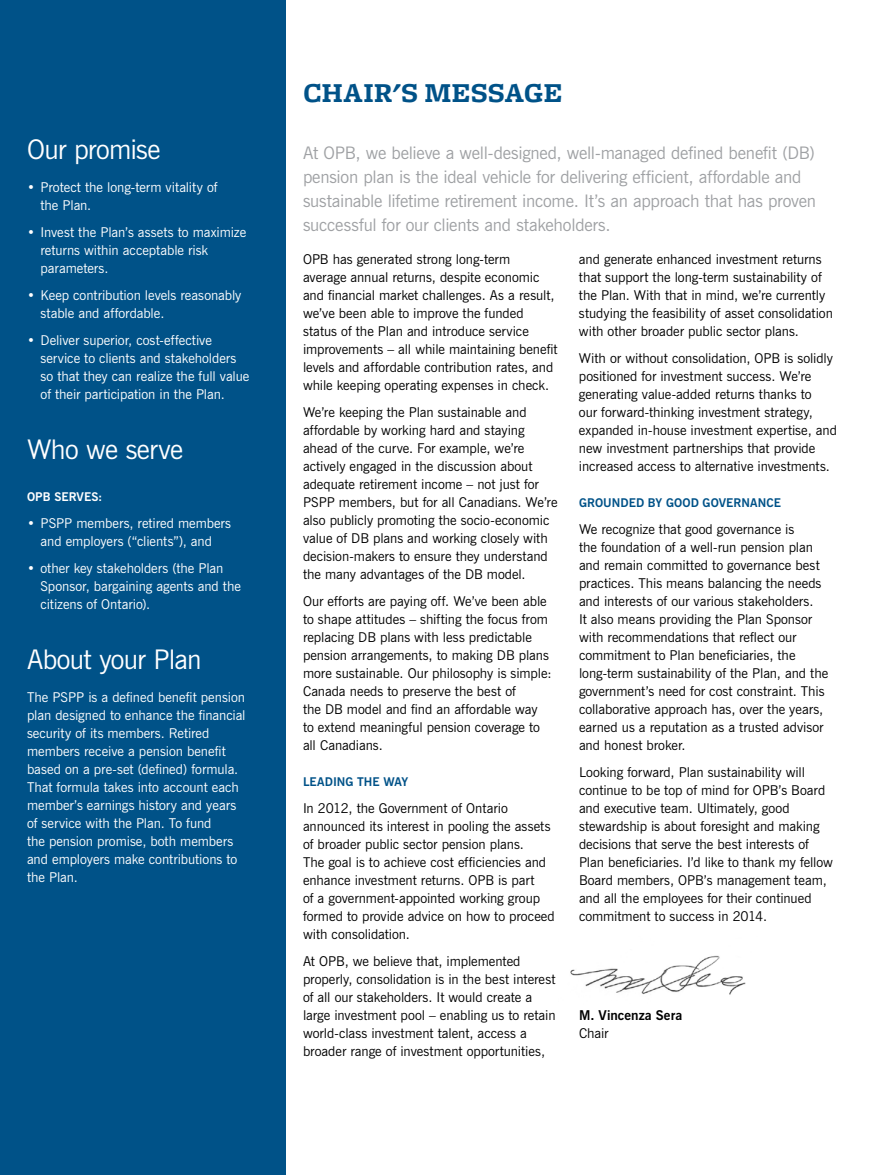
<style>
.page{position:relative;width:891px;height:1175px;background:#fff}
.page>*{position:absolute;margin:0;border:0;box-sizing:border-box;transform-origin:0 0}
.t1{font:700 28.5px "Freight Micro";letter-spacing:.005em;color:#005288}
.t2{font:27px "News Gothic BT";letter-spacing:-.025em;color:#fff}
.t3{font:17.25px/24px "News Gothic BT";letter-spacing:-.015em;color:#9fa1a4}
.t4{font:13.5px/18px "News Gothic BT";letter-spacing:-.005em;color:#000}
.t5{font:13.5px/18px "News Gothic BT";color:#fff}
.t6{font:700 13.5px "News Gothic BT";color:#000}
.t7{font:700 12px "News Gothic BT";letter-spacing:.005em;color:#005288}
.t8{font:700 12px "News Gothic BT";letter-spacing:.005em;color:#fff}
</style>
<div class="page">
<div style="left:0;top:0;width:285px;height:1174px;background:#005288"></div>
<img style="left:570px;top:955px;width:176px;height:40px">
<h2 class="t2" style="left:27px;top:133px;width:135px">Our promise</h2>
<p class="t5" style="left:40px;top:178px;width:179px;text-indent:-14px">• Protect the long-term vitality of the Plan.</p>
<p class="t5" style="left:40px;top:223px;width:207px;text-indent:-14px">• Invest the Plan’s assets to maximize returns within acceptable risk parameters.</p>
<p class="t5" style="left:40px;top:286px;width:203px;text-indent:-14px">• Keep contribution levels reasonably stable and affordable.</p>
<p class="t5" style="left:40px;top:331px;width:210px;text-indent:-14px">• Deliver superior, cost-effective service to clients and stakeholders so that they can realize the full value of their participation in the Plan.</p>
<h2 class="t2" style="left:27px;top:433px;width:158px">Who we serve</h2>
<p class="t8" style="left:27px;top:489px;width:77px">OPB SERVES:</p>
<p class="t5" style="left:27px;top:514px;width:206px;text-align:center">• PSPP members, retired members and employers (“clients”), and</p>
<p class="t5" style="left:40px;top:559px;width:202px;text-indent:-14px">• other key stakeholders (the Plan<br>Sponsor, bargaining agents and the citizens of Ontario).</p>
<h2 class="t2" style="left:27px;top:643px;width:176px">About your Plan</h2>
<p class="t5" style="left:27px;top:688px;width:220px">The PSPP is a defined benefit pension plan designed to enhance the financial security of its members. Retired members receive a pension benefit based on a pre-set (defined) formula.<br>That formula takes into account each member’s earnings history and years of service with the Plan. To fund<br>the pension promise, both members and employers make contributions to the Plan.</p>
<h1 class="t1" style="left:303px;top:77px;width:261px">CHAIR'S MESSAGE</h1>
<p class="t3" style="left:303px;top:141px;width:515px">At OPB, we believe a well-designed, well-managed defined benefit (DB) pension plan is the ideal vehicle for delivering efficient, affordable and sustainable lifetime retirement income. It’s an approach that has proven successful for our clients and stakeholders.</p>
<p class="t4" style="left:303px;top:250px;width:256px">OPB has generated strong long-term<br>average annual returns, despite economic and financial market challenges. As a result, we’ve been able to improve the funded status of the Plan and introduce service improvements – all while maintaining benefit levels and affordable contribution rates, and while keeping operating expenses in check.</p>
<p class="t4" style="left:303px;top:403px;width:256px">We’re keeping the Plan sustainable and affordable by working hard and staying ahead of the curve. For example, we’re actively engaged in the discussion about adequate retirement income – not just for PSPP members, but for all Canadians. We’re also publicly promoting the socio-economic value of DB plans and working closely with decision-makers to ensure they understand the many advantages of the DB model.</p>
<p class="t4" style="left:303px;top:592px;width:250px">Our efforts are paying off. We’ve been able to shape attitudes – shifting the focus from replacing DB plans with less predictable pension arrangements, to making DB plans more sustainable. Our philosophy is simple:<br>Canada needs to preserve the best of<br>the DB model and find an affordable way to extend meaningful pension coverage to all Canadians.</p>
<p class="t7" style="left:303px;top:774px;width:107px">LEADI NG THE WAY</p>
<p class="t4" style="left:303px;top:799px;width:253px">In 2012, the Government of Ontario announced its interest in pooling the assets of broader public sector pension plans.<br>The goal is to achieve cost efficiencies and enhance investment returns. OPB is part<br>of a government-appointed working group formed to provide advice on how to proceed with consolidation.</p>
<p class="t4" style="left:303px;top:952px;width:254px">At OPB, we believe that, implemented properly, consolidation is in the best interest of all our stakeholders. It would create a large investment pool – enabling us to retain world-class investment talent, access a broader range of investment opportunities,</p>
<p class="t4" style="left:579px;top:250px;width:255px">and generate enhanced investment returns that support the long-term sustainability of the Plan. With that in mind, we’re currently studying the feasibility of asset consolidation with other broader public sector plans.</p>
<p class="t4" style="left:579px;top:349px;width:259px">With or without consolidation, OPB is solidly positioned for investment success. We’re generating value-added returns thanks to<br>our forward-thinking investment strategy, expanded in-house investment expertise, and new investment partnerships that provide increased access to alternative investments.</p>
<p class="t7" style="left:579px;top:495px;width:204px">GROUNDED BY GOOD GOVERNANCE</p>
<p class="t4" style="left:579px;top:520px;width:251px">We recognize that good governance is<br>the foundation of a well-run pension plan and remain committed to governance best practices. This means balancing the needs and interests of our various stakeholders.<br>It also means providing the Plan Sponsor with recommendations that reflect our commitment to Plan beneficiaries, the long-term sustainability of the Plan, and the government’s need for cost constraint. This collaborative approach has, over the years, earned us a reputation as a trusted advisor and honest broker.</p>
<p class="t4" style="left:579px;top:763px;width:256px">Looking forward, Plan sustainability will continue to be top of mind for OPB’s Board and executive team. Ultimately, good stewardship is about foresight and making decisions that serve the best interests of Plan beneficiaries. I’d like to thank my fellow Board members, OPB’s management team, and all the employees for their continued commitment to success in 2014.</p>
<p class="t6" style="left:579px;top:1007px;width:105px">M. VINCENZA SERA</p>
<p class="t4" style="left:579px;top:1024px;width:31px">Chair</p>
</div>
